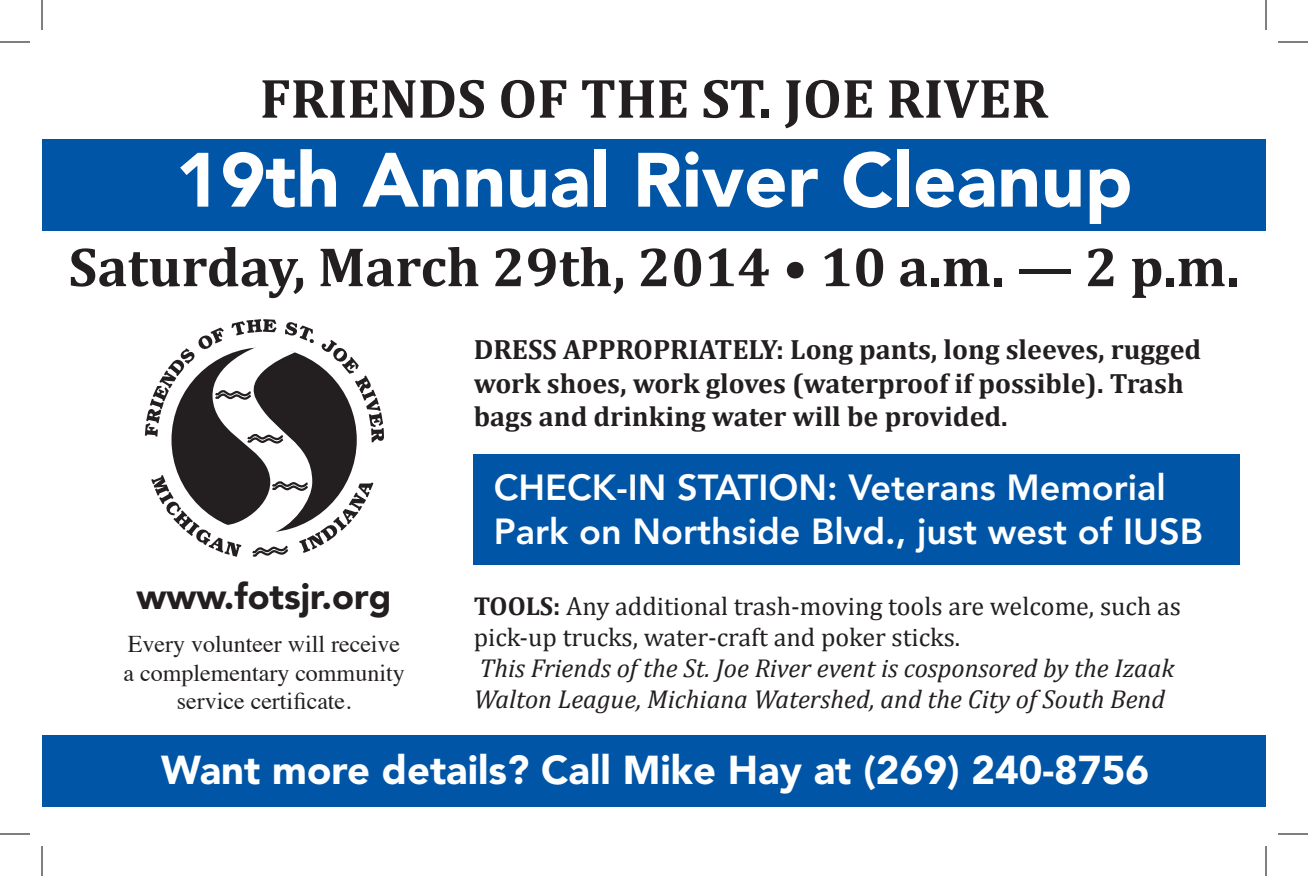
<style>
.page{position:relative;width:1308px;height:876px;background:#fff}
.page>*{position:absolute;margin:0;border:0;box-sizing:border-box;transform-origin:0 0}
.t1{font:900 76px "Avenir LT Std";color:#fff}
.t2{font:700 56px "Cambria";color:#231f20}
.t3{font:900 40px "Avenir LT Std";color:#fff}
.t4{font:800 36px/43.2px "Avenir LT Std";color:#fff}
.t5{font:900 36px "Avenir LT Std";color:#231f20}
.t6{font:700 28px/33.6px "Cambria";color:#231f20}
.t7{font:italic 26px/31.2px "Cambria";color:#231f20}
.t8{font:26px/31.2px "Cambria";color:#231f20}
.t9{font:24px/28.8px "Times";color:#231f20;text-align:center}
.s1{font-weight:700}
</style>
<div class="page">
<div style="left:474px;top:455px;width:766px;height:110px;background:#0155a7"></div>
<svg style="left:145px;top:319px;width:239px;height:238px"></svg>
<div style="left:42px;top:139px;width:1224px;height:92px;background:#0155a7"></div>
<div style="left:42px;top:735px;width:1224px;height:72px;background:#0155a7"></div>
<hr style="left:0;top:42px;width:30px;height:1px;background:#000">
<hr style="left:1278px;top:42px;width:30px;height:1px;background:#000">
<hr style="left:0;top:834px;width:30px;height:1px;background:#000">
<hr style="left:1278px;top:834px;width:30px;height:1px;background:#000">
<hr style="left:42px;top:0;width:1px;height:30px;background:#000">
<hr style="left:42px;top:846px;width:1px;height:30px;background:#000">
<hr style="left:1266px;top:0;width:1px;height:30px;background:#000">
<hr style="left:1266px;top:846px;width:1px;height:30px;background:#000">
<p class="t2" style="left:260px;top:59px;width:790px">FRIENDS OF THE ST. JOE RIVER</p>
<p class="t1" style="left:176px;top:134px;width:958px">19th Annual River Cleanup</p>
<p class="t2" style="left:69px;top:228px;width:1172px">Saturday, March 29th, 2014 • 10 a.m. — 2 p.m.</p>
<p class="t6" style="left:474px;top:332px;width:729px">DRESS APPROPRIATELY: Long pants, long sleeves, rugged work shoes, work gloves (waterproof if possible). Trash bags and drinking water will be provided.</p>
<p class="t5" style="left:136px;top:575px;width:257px">www.fotsjr.org</p>
<p class="t9" style="left:123px;top:627px;width:283px">Every volunteer will receive a complementary community service certificate.</p>
<p class="t4" style="left:494px;top:466px;width:711px">CHECK-IN STATION: Veterans Memorial<br>Park on Northside Blvd., just west of IUSB</p>
<p class="t8" style="left:474px;top:590px;width:709px"><span class="s1">TOOLS:</span> Any additional trash-moving tools are welcome, such as pick-up trucks, water-craft and poker sticks.</p>
<p class="t7" style="left:474px;top:652px;width:702px">This Friends of the St. Joe River event is cosponsored by the Izaak<br>Walton League, Michiana Watershed, and the City of South Bend</p>
<p class="t3" style="left:161px;top:746px;width:989px">Want more details? Call Mike Hay at (269) 240-8756</p>
</div>
